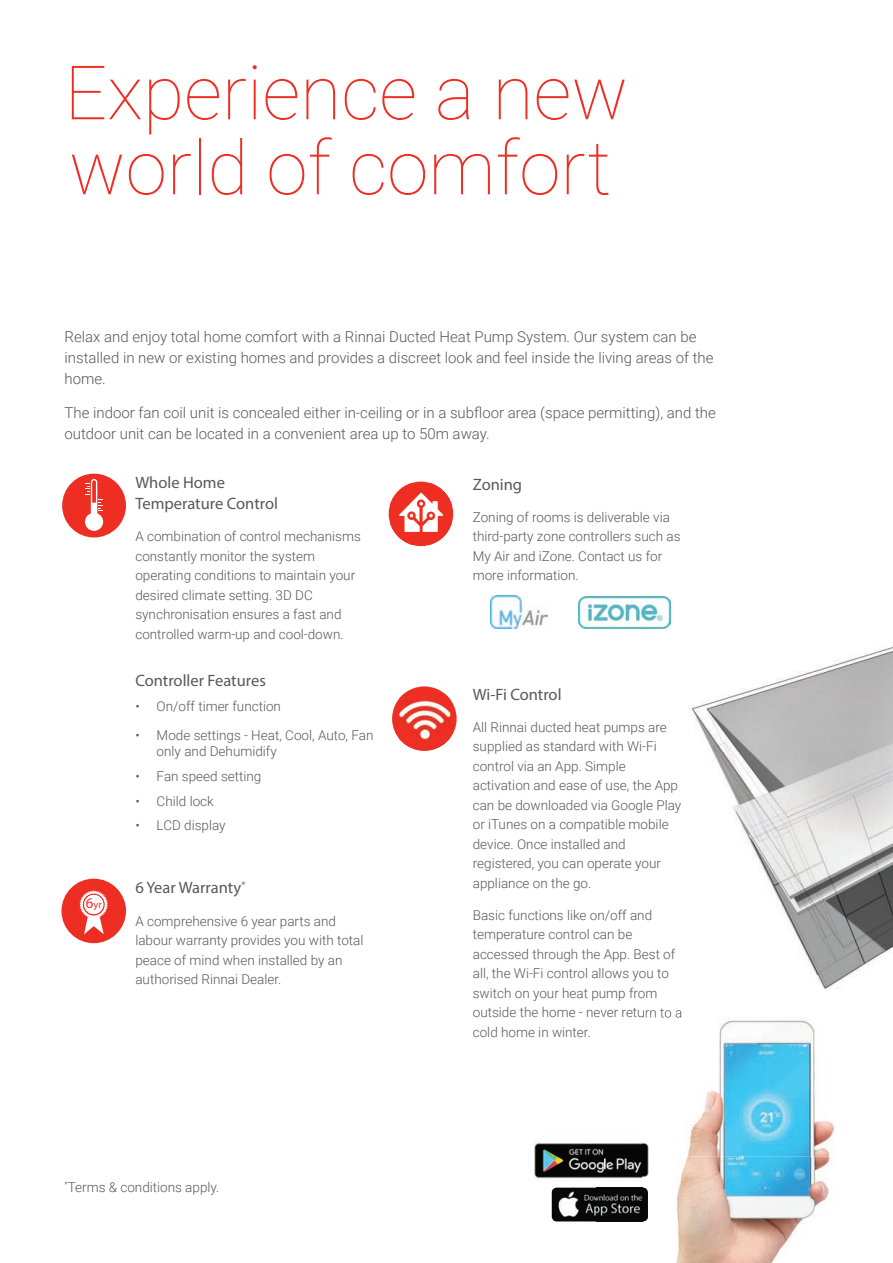
<style>
.page{position:relative;width:893px;height:1263px;background:#fff}
.page>*{position:absolute;margin:0;border:0;box-sizing:border-box;transform-origin:0 0}
.t1{font:100 75px/75px "Roboto";color:#ee2e22}
.t2{font:16.5px/21.6px "Myriad Pro";color:#57585a}
.t3{font:300 15px/21px "Roboto";color:#57585a}
.t4{font:300 13.5px/19.5px "Roboto";color:#57585a}
.t5{font:10.5px "Myriad Pro";color:#ec3126}
.s1{font-size:15px}
</style>
<div class="page">
<img style="left:661px;top:628px;width:232px;height:361px">
<div style="left:61px;top:879px;width:65px;height:64px;background:#ee2e22;border-radius:50%"></div>
<svg style="left:79px;top:890px;width:29px;height:44px"></svg>
<div style="left:84px;top:895px;width:19px;height:19px;background:#fff;border-radius:50%"></div>
<div style="left:62px;top:474px;width:64px;height:63px;background:#ee2e22;border-radius:50%"></div>
<svg style="left:85px;top:479px;width:18px;height:52px"></svg>
<div style="left:392px;top:686px;width:65px;height:65px;background:#ee2e22;border-radius:50%"></div>
<img style="left:399px;top:694px;width:51px;height:51px">
<img style="left:390px;top:483px;width:62px;height:61px">
<img style="left:642px;top:1017px;width:190px;height:246px">
<img style="left:661px;top:1017px;width:174px;height:140px">
<img style="left:642px;top:1010px;width:19px;height:7px">
<img style="left:661px;top:1008px;width:21px;height:9px">
<img style="left:490px;top:596px;width:58px;height:32px">
<img style="left:579px;top:596px;width:92px;height:32px">
<img style="left:534px;top:1134px;width:121px;height:52px">
<img style="left:552px;top:1187px;width:96px;height:34px">
<h1 class="t1" style="left:64px;top:52px;width:565px">Experience a new world of comfort</h1>
<p class="t3" style="left:64px;top:325px;width:651px">Relax and enjoy total home comfort with a Rinnai Ducted Heat Pump System. Our system can be installed in new or existing homes and provides a discreet look and feel inside the living areas of the home.</p>
<p class="t3" style="left:64px;top:401px;width:653px">The indoor fan coil unit is concealed either in-ceiling or in a subfloor area (space permitting), and the outdoor unit can be located in a convenient area up to 50m away.</p>
<p class="t2" style="left:135px;top:471px;width:144px">Whole Home<br>Temperature Control</p>
<p class="t4" style="left:135px;top:526px;width:227px">A combination of control mechanisms constantly monitor the system operating conditions to maintain your desired climate setting. 3D DC synchronisation ensures a fast and controlled warm-up and cool-down.</p>
<p class="t2" style="left:473px;top:473px;width:51px">Zoning</p>
<p class="t4" style="left:473px;top:507px;width:209px">Zoning of rooms is deliverable via third-party zone controllers such as<br>My Air and iZone. Contact us for more information.</p>
<p class="t5" style="left:86px;top:898px;width:18px"><span class="s1">6</span>yr</p>
<p class="t2" style="left:135px;top:669px;width:132px">Controller Features</p>
<p class="t4" style="left:135px;top:696px;width:147px">• On/off timer function</p>
<p class="t4" style="left:157px;top:726px;width:218px;line-height:16.2px;text-indent:-21px">• Mode settings - Heat, Cool, Auto, Fan only and Dehumidify</p>
<p class="t4" style="left:135px;top:766px;width:128px">• Fan speed setting</p>
<p class="t4" style="left:135px;top:790px;width:80px">• Child lock</p>
<p class="t4" style="left:135px;top:815px;width:92px">• LCD display</p>
<p class="t2" style="left:135px;top:877px;width:111px">6 Year Warranty<sup>*</sup></p>
<p class="t4" style="left:135px;top:910px;width:230px">A comprehensive 6 year parts and labour warranty provides you with total peace of mind when installed by an authorised Rinnai Dealer.</p>
<p class="t4" style="left:64px;top:1177px;width:157px"><sup>*</sup>Terms &amp; conditions apply.</p>
<p class="t2" style="left:473px;top:683px;width:90px">Wi-Fi Control</p>
<p class="t4" style="left:473px;top:717px;width:210px">All Rinnai ducted heat pumps are supplied as standard with Wi-Fi control via an App. Simple activation and ease of use, the App can be downloaded via Google Play or iTunes on a compatible mobile device. Once installed and registered, you can operate your appliance on the go.</p>
<p class="t4" style="left:473px;top:905px;width:211px">Basic functions like on/off and temperature control can be accessed through the App. Best of all, the Wi-Fi control allows you to switch on your heat pump from outside the home - never return to a cold home in winter.</p>
</div>
